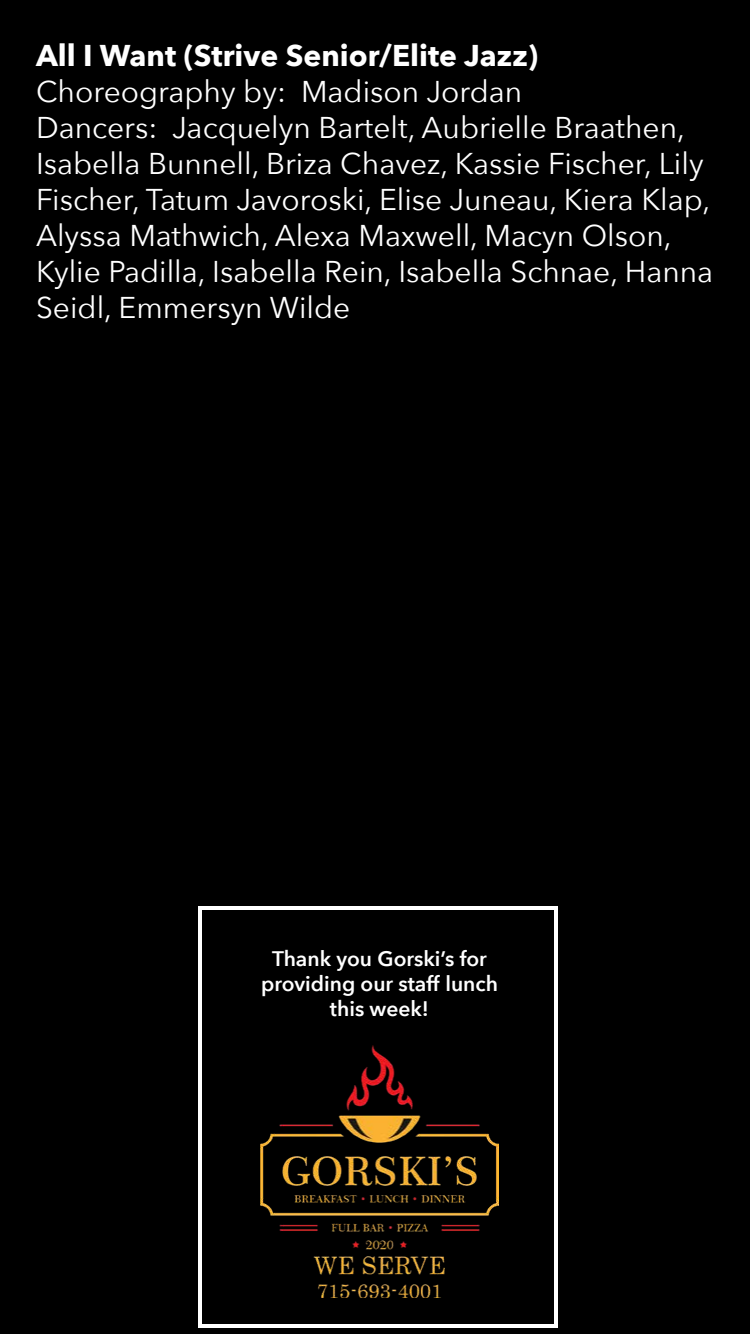
<style>
.page{position:relative;width:750px;height:1334px;background:#000}
.page>*{position:absolute;margin:0;border:0;box-sizing:border-box;transform-origin:0 0}
.t1{font:30px/36px "Avenir Next";color:#fff}
.t2{font:700 30px "Avenir Next";color:#fff}
.t3{font:600 21px/25.2px "Avenir Next";color:#fff;text-align:center}
</style>
<div class="page">
<img style="left:261px;top:1045px;width:237px;height:253px">
<div style="left:198px;top:906px;width:360px;height:422px;border:4px solid #fff"></div>
<p class="t2" style="left:36px;top:30px;width:503px">All I Want (Strive Senior/Elite Jazz)</p>
<p class="t1" style="left:36px;top:72px;width:679px">Choreography by: Madison Jordan<br>Dancers: Jacquelyn Bartelt, Aubrielle Braathen, Isabella Bunnell, Briza Chavez, Kassie Fischer, Lily Fischer, Tatum Javoroski, Elise Juneau, Kiera Klap, Alyssa Mathwich, Alexa Maxwell, Macyn Olson, Kylie Padilla, Isabella Rein, Isabella Schnae, Hanna Seidl, Emmersyn Wilde</p>
<p class="t3" style="left:261px;top:946px;width:238px">Thank you Gorski’s for providing our staff lunch this week!</p>
</div>
